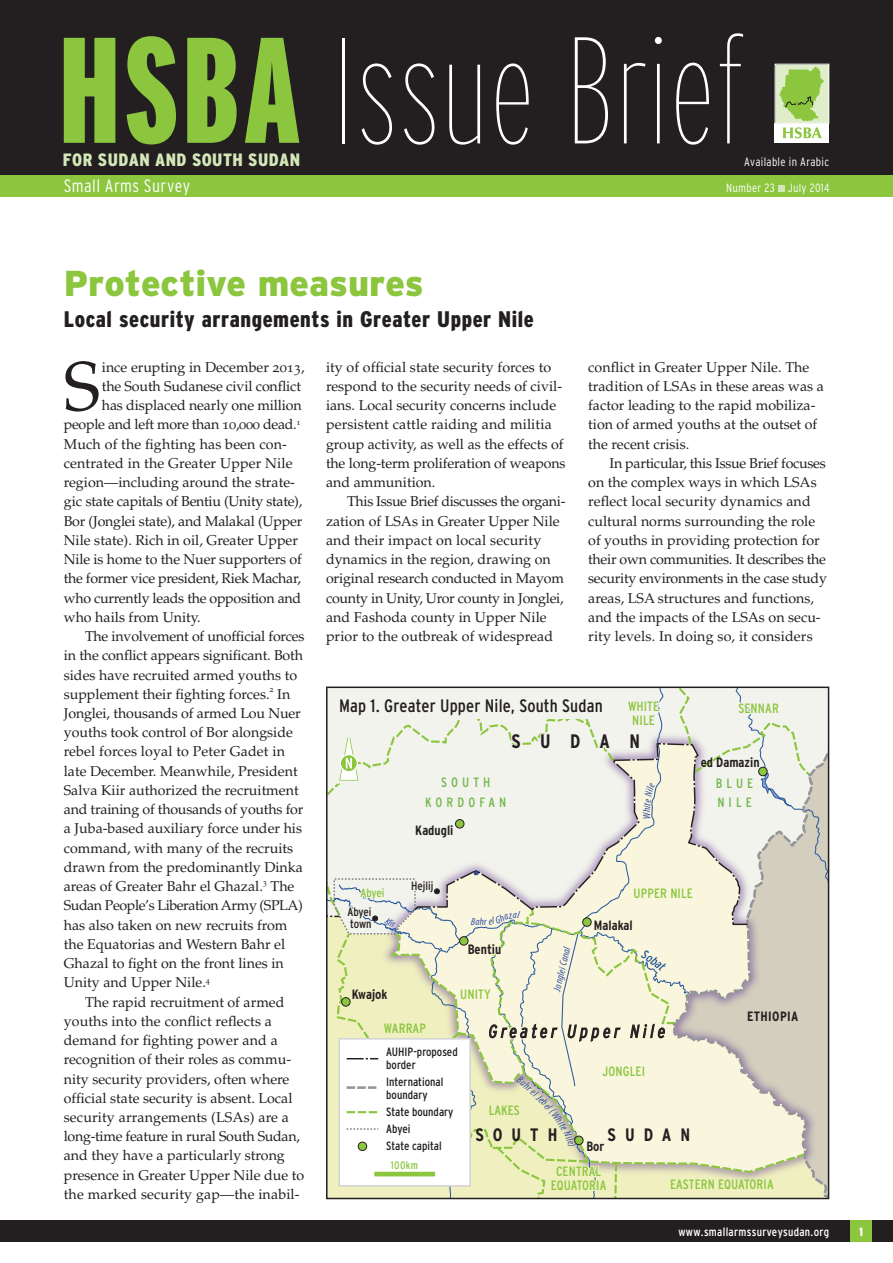
<style>
.page{position:relative;width:893px;height:1263px;background:#fff}
.page>*{position:absolute;margin:0;border:0;box-sizing:border-box;transform-origin:0 0}
.t1{font:100 extra-condensed 150px "Interstate";letter-spacing:.025em;color:#fff}
.t2{font:69.15px "Palatino";color:#231f20}
.t3{font:900 36px "Interstate";color:#8bc63e}
.t4{font:900 condensed 22.5px "Interstate";letter-spacing:.025em;color:#231f20}
.t5{font:700 condensed 19.5px "Interstate";letter-spacing:1em;color:#231f20}
.t6{font:condensed 18px "Interstate";letter-spacing:.01em;color:#231f20}
.t7{font:italic 300 condensed 18px "Interstate";letter-spacing:.2em;color:#231f20}
.t8{font:700 condensed 18px "Interstate";letter-spacing:.5em;color:#231f20}
.t9{font:900 condensed 17.85px "Interstate";letter-spacing:.025em;color:#d4e7b8}
.t10{font:300 condensed 17.85px "Interstate";letter-spacing:.025em;color:#fff}
.t11{font:14.25px/19.2px "Palatino";color:#231f20}
.t12{font:14.25px "Palatino";letter-spacing:-.02em;color:#231f20}
.t13{font:14.25px "Palatino";letter-spacing:-.03em;color:#231f20}
.t14{font:condensed 13.5px/13.5px "Interstate";letter-spacing:.01em;color:#8bc63e;text-align:center}
.t15{font:700 condensed 13.5px "Interstate";color:#231f20}
.t16{font:condensed 13.5px/19.5px "Interstate";letter-spacing:.3em;color:#72b84b;text-align:center}
.t17{font:700 condensed 13.5px "Interstate";letter-spacing:.03em;color:#231f20}
.t18{font:condensed 12px/12.8px "Interstate";color:#231f20}
.t19{font:300 condensed 12px "Interstate";letter-spacing:.025em;color:#fff}
.t20{font:condensed 12px "Interstate";letter-spacing:.025em;color:#fff}
.t21{font:condensed 12px "Interstate";letter-spacing:-.005em;color:#8bc63e}
.t22{font:900 condensed 12px "Interstate";color:#fff}
.t23{font:condensed 10.95px "Interstate";letter-spacing:.03em;color:#8bc63e}
.t24{font:italic condensed 10.5px "Myriad Pro";color:#324ea1}
.s1{font-weight:900;color:#8bc63e}
.s2{font-size:151.65px}
.s3{font-family:"Palatino SC"}
</style>
<div class="page">
<div style="left:0;top:1220px;width:893px;height:22px;background:#231f20"></div>
<div style="left:850px;top:1220px;width:22px;height:22px;background:#8bc63e"></div>
<div style="left:0;top:0;width:893px;height:193px;background:#231f20"></div>
<div style="left:0;top:175px;width:893px;height:21px;background:#8bc63e"></div>
<div style="left:775px;top:124px;width:54px;height:19px;background:#fff"></div>
<svg style="left:777px;top:66px;width:50px;height:72px;background:#b6d888"></svg>
<div style="left:775px;top:64px;width:54px;height:60px;border:1px solid #fff"></div>
<div style="left:778px;top:185px;width:6px;height:7px;background:#d4e7b8"></div>
<svg style="left:327px;top:687px;width:501px;height:511px;background:#eae9d7"></svg>
<h1 class="t1" style="left:59px;top:7px;width:684px"><span class="s1">HSBA</span> Issue <span class="s2">Brief</span></h1>
<p class="t9" style="left:63px;top:150px;width:239px">FOR SUDAN AND SOUTH SUDAN</p>
<p class="t19" style="left:744px;top:155px;width:87px">Available in Arabic</p>
<p class="t10" style="left:64px;top:176px;width:128px">Small Arms Survey</p>
<p class="t19" style="left:726px;top:181px;width:105px">Number 23 July 2014</p>
<h3 class="t3" style="left:64px;top:263px;width:361px">Protective measures</h3>
<h3 class="t4" style="left:64px;top:307px;width:472px">Local security arrangements in Greater Upper Nile</h3>
<h2 class="t2" style="left:64px;top:346px;width:38px">S</h2>
<p class="t11" style="left:102px;top:357px;width:204px">ince erupting in December <span class="s3">2013</span>,</p>
<p class="t11" style="left:102px;top:377px;width:201px">the South Sudanese civil conflict</p>
<p class="t11" style="left:102px;top:396px;width:201px">has displaced nearly one million</p>
<p class="t12" style="left:64px;top:416px;width:238px">people and left more than <span class="s3">10</span>,<span class="s3">000</span> dead.<sup>1</sup></p>
<p class="t11" style="left:64px;top:434px;width:225px">Much of the fighting has been con-</p>
<p class="t11" style="left:64px;top:454px;width:230px">centrated in the Greater Upper Nile</p>
<p class="t11" style="left:64px;top:473px;width:233px">region—including around the strate-</p>
<p class="t12" style="left:64px;top:493px;width:240px">gic state capitals of Bentiu (Unity state),</p>
<p class="t11" style="left:64px;top:511px;width:240px">Bor (Jonglei state), and Malakal (Upper</p>
<p class="t11" style="left:64px;top:531px;width:236px">Nile state). Rich in oil, Greater Upper</p>
<p class="t11" style="left:64px;top:550px;width:240px">Nile is home to the Nuer supporters of</p>
<p class="t12" style="left:64px;top:570px;width:239px">the former vice president, Riek Machar,</p>
<p class="t12" style="left:64px;top:589px;width:239px">who currently leads the opposition and</p>
<p class="t11" style="left:64px;top:608px;width:138px">who hails from Unity.</p>
<p class="t11" style="left:85px;top:627px;width:221px">The involvement of unofficial forces</p>
<p class="t11" style="left:64px;top:646px;width:241px">in the conflict appears significant. Both</p>
<p class="t11" style="left:64px;top:665px;width:235px">sides have recruited armed youths to</p>
<p class="t11" style="left:64px;top:684px;width:228px">supplement their fighting forces.<sup>2</sup> In</p>
<p class="t11" style="left:64px;top:704px;width:239px">Jonglei, thousands of armed Lou Nuer</p>
<p class="t11" style="left:64px;top:723px;width:231px">youths took control of Bor alongside</p>
<p class="t11" style="left:64px;top:742px;width:223px">rebel forces loyal to Peter Gadet in</p>
<p class="t11" style="left:64px;top:761px;width:235px">late December. Meanwhile, President</p>
<p class="t11" style="left:64px;top:781px;width:236px">Salva Kiir authorized the recruitment</p>
<p class="t11" style="left:64px;top:800px;width:241px">and training of thousands of youths for</p>
<p class="t11" style="left:64px;top:819px;width:240px">a Juba-based auxiliary force under his</p>
<p class="t11" style="left:64px;top:838px;width:231px">command, with many of the recruits</p>
<p class="t11" style="left:64px;top:858px;width:241px">drawn from the predominantly Dinka</p>
<p class="t11" style="left:64px;top:877px;width:232px">areas of Greater Bahr el Ghazal.<sup>3</sup> The</p>
<p class="t13" style="left:64px;top:897px;width:241px">Sudan People’s Liberation Army (SPLA)</p>
<p class="t11" style="left:64px;top:915px;width:225px">has also taken on new recruits from</p>
<p class="t11" style="left:64px;top:935px;width:223px">the Equatorias and Western Bahr el</p>
<p class="t11" style="left:64px;top:954px;width:222px">Ghazal to fight on the front lines in</p>
<p class="t11" style="left:64px;top:973px;width:148px">Unity and Upper Nile.<sup>4</sup></p>
<p class="t11" style="left:85px;top:992px;width:201px">The rapid recruitment of armed</p>
<p class="t11" style="left:64px;top:1011px;width:210px">youths into the conflict reflects a</p>
<p class="t11" style="left:64px;top:1031px;width:216px">demand for fighting power and a</p>
<p class="t11" style="left:64px;top:1050px;width:229px">recognition of their roles as commu-</p>
<p class="t11" style="left:64px;top:1069px;width:227px">nity security providers, often where</p>
<p class="t11" style="left:64px;top:1088px;width:230px">official state security is absent. Local</p>
<p class="t11" style="left:64px;top:1108px;width:227px">security arrangements (LSAs) are a</p>
<p class="t12" style="left:64px;top:1128px;width:238px">long-time feature in rural South Sudan,</p>
<p class="t11" style="left:64px;top:1146px;width:223px">and they have a particularly strong</p>
<p class="t11" style="left:64px;top:1165px;width:242px">presence in Greater Upper Nile due to</p>
<p class="t11" style="left:64px;top:1185px;width:237px">the marked security gap—the inabil-</p>
<p class="t11" style="left:326px;top:357px;width:241px">ity of official state security forces to respond to the security needs of civil&shy;ians. Local security concerns include persistent cattle raiding and militia group activity, as well as the effects of the long-term proliferation of weapons and ammunition.</p>
<p class="t11" style="left:326px;top:492px;width:241px;text-indent:21px">This Issue Brief discusses the organi&shy;zation of LSAs in Greater Upper Nile and their impact on local security dynamics in the region, drawing on original research conducted in Mayom county in Unity, Uror county in Jonglei, and Fashoda county in Upper Nile prior to the outbreak of widespread</p>
<p class="t11" style="left:588px;top:357px;width:237px">conflict in Greater Upper Nile. The tradition of LSAs in these areas was a factor leading to the rapid mobiliza&shy;tion of armed youths at the outset of the recent crisis.</p>
<p class="t11" style="left:588px;top:454px;width:240px;text-indent:21px">In particular, this Issue Brief focuses on the complex ways in which LSAs reflect local security dynamics and cultural norms surrounding the role of youths in providing protection for their own communities. It describes the security environments in the case study areas, LSA structures and functions, and the impacts of the LSAs on secu&shy;rity levels. In doing so, it considers</p>
<p class="t6" style="left:339px;top:696px;width:265px">Map 1. Greater Upper Nile, South Sudan</p>
<p class="t14" style="left:628px;top:700px;width:33px">WHITE<br>NILE</p>
<p class="t14" style="left:738px;top:701px;width:42px">SENNAR</p>
<h3 class="t5" style="left:511px;top:731px;width:130px">SUDAN</h3>
<p class="t15" style="left:701px;top:754px;width:60px">ed Damazin</p>
<p class="t16" style="left:425px;top:773px;width:82px">SOUTH<br>KORDOFAN</p>
<p class="t16" style="left:716px;top:773px;width:39px;text-align:left">BLUE<br>NILE</p>
<p class="t15" style="left:415px;top:823px;width:40px">Kadugli</p>
<p class="t21" style="left:360px;top:886px;width:26px">Abyei</p>
<p class="t18" style="left:347px;top:906px;width:26px;line-height:12px">Abyei town</p>
<p class="t15" style="left:352px;top:986px;width:37px">Kwajok</p>
<p class="t18" style="left:411px;top:879px;width:24px">Hejlij</p>
<p class="t14" style="left:384px;top:1022px;width:43px">WARRAP</p>
<p class="t14" style="left:634px;top:887px;width:61px">UPPER NILE</p>
<p class="t15" style="left:468px;top:942px;width:35px">Bentiu</p>
<p class="t14" style="left:460px;top:987px;width:32px">UNITY</p>
<p class="t24" style="left:551px;top:989px;width:46px;rotate:-77deg">Jonglei Canal</p>
<p class="t15" style="left:594px;top:917px;width:40px">Malakal</p>
<p class="t7" style="left:489px;top:1021px;width:178px">Greater Upper Nile</p>
<p class="t17" style="left:747px;top:1009px;width:53px">ETHIOPIA</p>
<p class="t18" style="left:386px;top:1045px;width:73px">AUHIP-proposed border</p>
<p class="t18" style="left:386px;top:1075px;width:59px">International boundary</p>
<p class="t18" style="left:386px;top:1103px;width:69px;line-height:17.2px">State boundary<br>Abyei<br>State capital</p>
<p class="t23" style="left:391px;top:1159px;width:29px">100km</p>
<p class="t14" style="left:489px;top:1103px;width:33px">LAKES</p>
<p class="t14" style="left:602px;top:1064px;width:44px">JONGLEI</p>
<p class="t8" style="left:475px;top:1124px;width:84px">SOUTH</p>
<p class="t8" style="left:607px;top:1124px;width:84px">SUDAN</p>
<p class="t15" style="left:586px;top:1139px;width:20px">Bor</p>
<p class="t14" style="left:551px;top:1165px;width:57px">CENTRAL<br>EQUATORIA</p>
<p class="t14" style="left:670px;top:1177px;width:105px">EASTERN EQUATORIA</p>
<p class="t20" style="left:678px;top:1225px;width:152px">www.smallarmssurveysudan.org</p>
<p class="t22" style="left:859px;top:1225px;width:5px">1</p>
</div>
